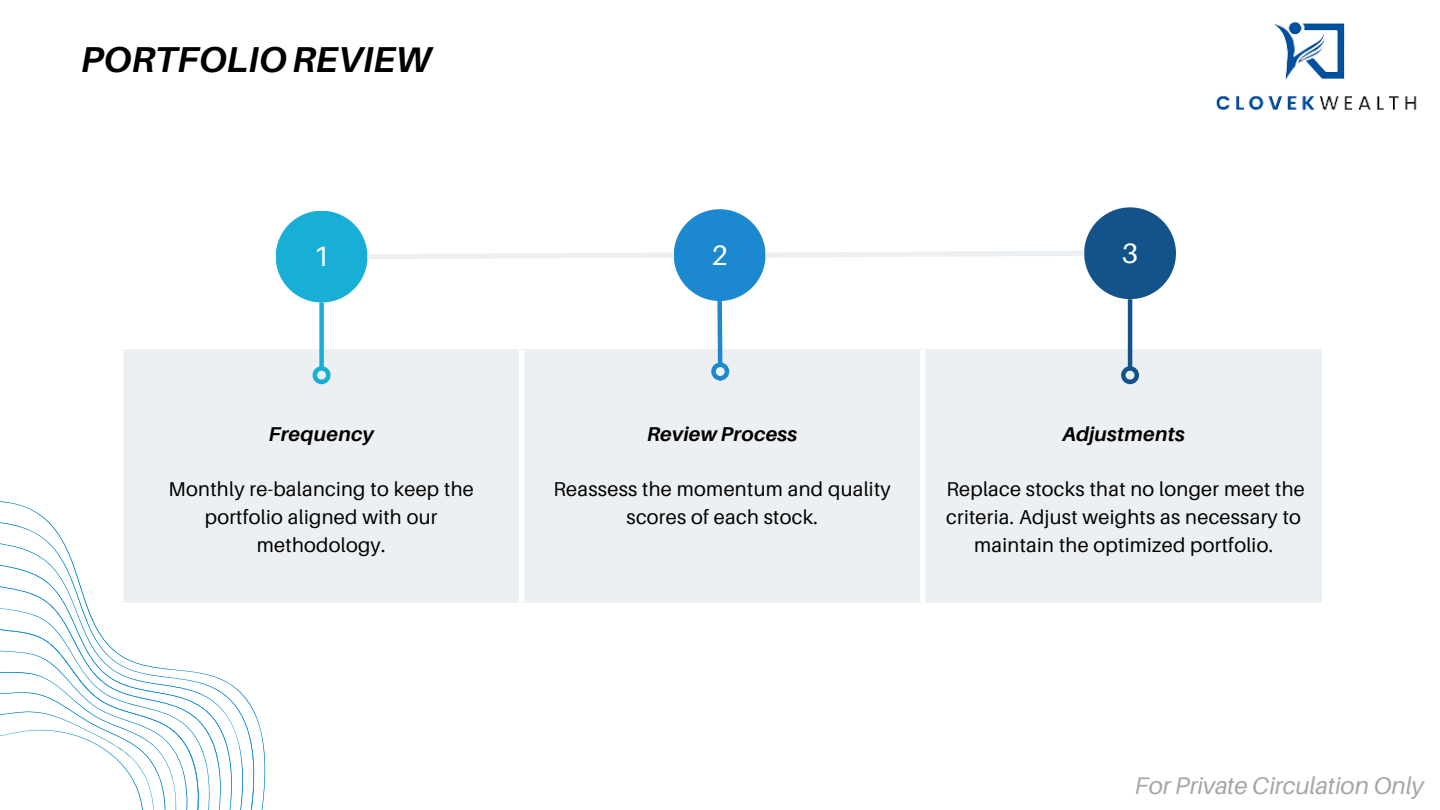
<style>
.page{position:relative;width:1440px;height:810px;background:#fff}
.page>*{position:absolute;margin:0;border:0;box-sizing:border-box;transform-origin:0 0}
.t1{font:italic 700 36px "Aileron";color:#000}
.t2{font:28px "Aileron";color:#fff}
.t3{font:italic 24px "Aileron";color:#a6a6a6}
.t4{font:20px/27.8px "Aileron";letter-spacing:.015em;color:#000;text-align:center}
.t5{font:italic 700 20px "Aileron";letter-spacing:.015em;color:#000}
</style>
<div class="page">
<div style="left:1084px;top:207px;width:92px;height:92px;background:#13538a;border-radius:50%"></div>
<div style="left:276px;top:211px;width:92px;height:92px;background:#18afd6;border-radius:50%"></div>
<div style="left:674px;top:209px;width:92px;height:92px;background:#1c88cf;border-radius:50%"></div>
<svg style="left:367px;top:250px;width:308px;height:12px"></svg>
<svg style="left:765px;top:248px;width:320px;height:12px"></svg>
<div style="left:123px;top:349px;width:1199px;height:254px;background:#edf0f2"></div>
<div style="left:519px;top:349px;width:5px;height:254px;background:#fff"></div>
<div style="left:920px;top:349px;width:5px;height:254px;background:#fff"></div>
<div style="left:319px;top:303px;width:5px;height:64px;background:#18afd6"></div>
<div style="left:313px;top:366px;width:18px;height:18px;border:4px solid #18afd6;border-radius:50%"></div>
<svg style="left:715px;top:300px;width:10px;height:63px"></svg>
<div style="left:711px;top:362px;width:18px;height:19px;border:5px solid #1c88cf;border-radius:50%"></div>
<hr style="left:1128px;top:299px;width:4px;height:68px;background:#13538a">
<div style="left:1121px;top:366px;width:18px;height:18px;border:4px solid #13538a;border-radius:50%"></div>
<svg style="left:0;top:384px;width:361px;height:426px"></svg>
<img style="left:1216px;top:21px;width:201px;height:89px">
<h1 class="t1" style="left:81px;top:37px;width:351px">PORTFOLIO REVIEW</h1>
<p class="t2" style="left:313px;top:239px;width:18px">1</p>
<p class="t2" style="left:712px;top:238px;width:18px">2</p>
<p class="t2" style="left:1122px;top:236px;width:18px">3</p>
<p class="t5" style="left:269px;top:421px;width:106px">Frequency</p>
<p class="t4" style="left:169px;top:475px;width:307px">Monthly re-balancing to keep the portfolio aligned with our methodology.</p>
<p class="t5" style="left:647px;top:421px;width:152px">Review Process</p>
<p class="t4" style="left:554px;top:475px;width:339px">Reassess the momentum and quality scores of each stock.</p>
<p class="t5" style="left:1062px;top:421px;width:124px">Adjustments</p>
<p class="t4" style="left:946px;top:475px;width:360px">Replace stocks that no longer meet the criteria. Adjust weights as necessary to maintain the optimized portfolio.</p>
<p class="t3" style="left:1135px;top:771px;width:290px">For Private Circulation Only</p>
</div>
